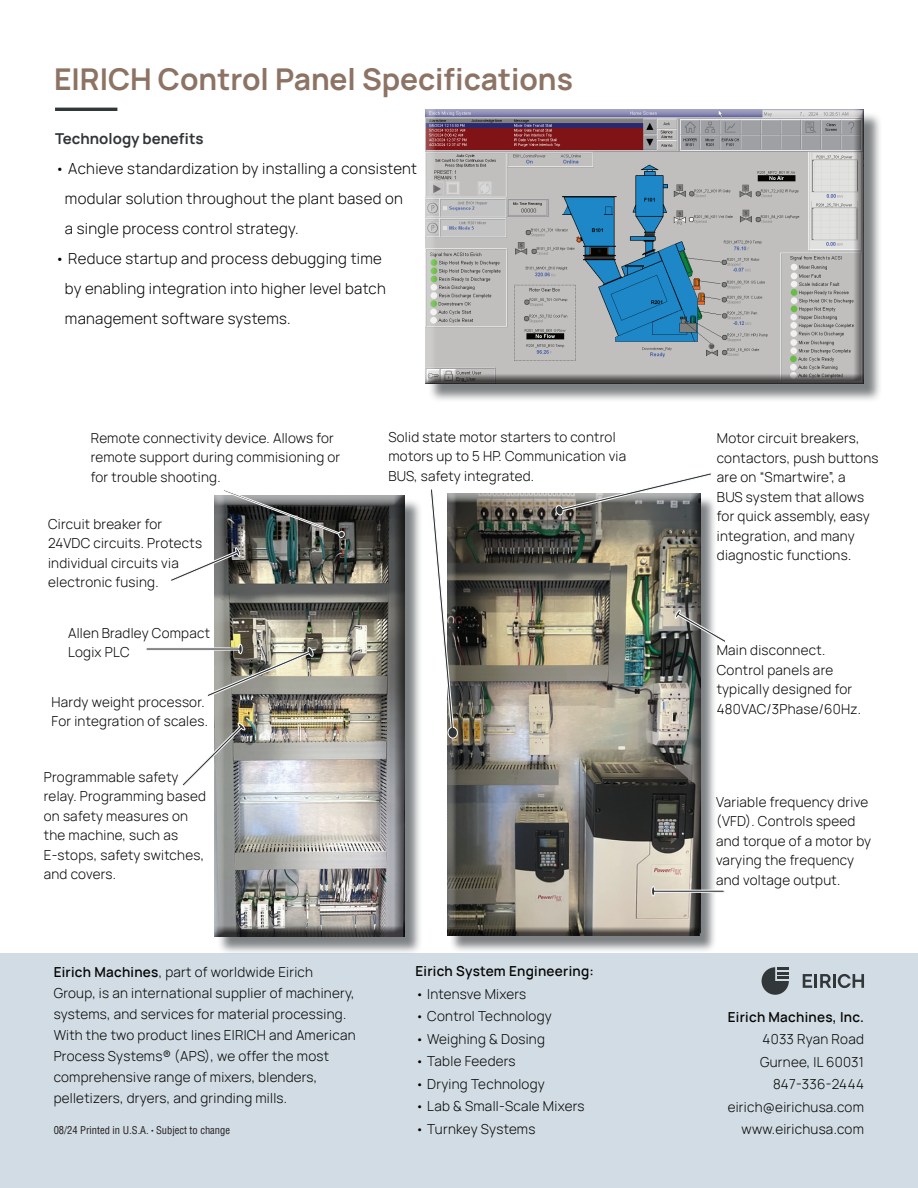
<style>
.page{position:relative;width:918px;height:1188px;background:#fff}
.page>*{position:absolute;margin:0;border:0;box-sizing:border-box;transform-origin:0 0}
.Ü1_-_Hauptüberschrift{font:700 30px "Manrope";color:#8d7364}
.t1{font:300 15px "Manrope";letter-spacing:.02em;color:#040503}
.Ü3_-_Unterüberschrift{font:700 15px "Manrope";color:#313538}
.t2{font:300 13.5px/19.5px "Manrope";letter-spacing:.02em;color:#040503}
.t3{font:600 13.5px "Manrope";letter-spacing:.02em;color:#040503}
.t4{font:condensed 10.5px "Helvetica LT Pro";color:#231f20}
.s1{font-weight:600}
.s2{font-size:6px}
</style>
<div class="page">
<div style="left:0;top:954px;width:918px;height:234px;background:#d2dce4"></div>
<hr style="left:55px;top:108px;width:62px;height:3px;background:#313639">
<div style="left:216px;top:498px;width:207px;height:457px;background:#313639;opacity:.62"></div>
<div style="left:208px;top:489px;width:207px;height:448px;background:#231f20;opacity:.75"></div>
<div style="left:428px;top:112px;width:454px;height:291px;background:#313639;opacity:.62"></div>
<div style="left:417px;top:103px;width:457px;height:292px;background:#231f20;opacity:.75"></div>
<svg style="left:171px;top:548px;width:70px;height:35px"></svg>
<div style="left:449px;top:496px;width:268px;height:457px;background:#313639;opacity:.62"></div>
<div style="left:439px;top:487px;width:271px;height:459px;background:#231f20;opacity:.75"></div>
<svg style="left:556px;top:473px;width:156px;height:42px"></svg>
<svg style="left:651px;top:886px;width:74px;height:11px"></svg>
<svg style="left:674px;top:609px;width:52px;height:35px"></svg>
<svg style="left:222px;top:489px;width:124px;height:50px;background:#636666"></svg>
<svg style="left:762px;top:967px;width:27px;height:28px"></svg>
<svg style="left:803px;top:974px;width:9px;height:14px"></svg>
<hr style="left:814px;top:974px;width:3px;height:14px;background:#323739">
<svg style="left:820px;top:974px;width:11px;height:14px"></svg>
<hr style="left:833px;top:974px;width:3px;height:14px;background:#323739">
<svg style="left:838px;top:974px;width:26px;height:14px"></svg>
<svg style="left:146px;top:644px;width:168px;height:54px"></svg>
<svg style="left:182px;top:723px;width:64px;height:64px"></svg>
<svg style="left:430px;top:488px;width:28px;height:251px"></svg>
<p class="Ü1_-_Hauptüberschrift" style="left:54px;top:58px;width:520px">EIRICH Control Panel Specifications</p>
<p class="Ü3_-_Unterüberschrift" style="left:55px;top:128px;width:150px">Technology benefits</p>
<p class="t1" style="left:55px;top:158px;width:363px">• Achieve standardization by installing a consistent</p>
<p class="t1" style="left:65px;top:188px;width:339px">modular solution throughout the plant based on</p>
<p class="t1" style="left:65px;top:218px;width:235px">a single process control strategy.</p>
<p class="t1" style="left:55px;top:248px;width:328px">• Reduce startup and process debugging time</p>
<p class="t1" style="left:65px;top:278px;width:322px">by enabling integration into higher level batch</p>
<p class="t1" style="left:65px;top:308px;width:227px">management software systems.</p>
<p class="t2" style="left:91px;top:427px;width:251px">Remote connectivity device. Allows for remote support during commisioning or for trouble shooting.</p>
<p class="t2" style="left:48px;top:514px;width:156px">Circuit breaker for<br>24VDC circuits. Protects individual circuits via electronic fusing.</p>
<p class="t2" style="left:68px;top:623px;width:143px">Allen Bradley Compact<br>Logix PLC</p>
<p class="t2" style="left:52px;top:691px;width:158px">Hardy weight processor.<br>For integration of scales.</p>
<p class="t2" style="left:44px;top:767px;width:164px">Programmable safety relay. Programming based on safety measures on the machine, such as<br>E-stops, safety switches, and covers.</p>
<p class="t2" style="left:54px;top:961px;width:303px;line-height:21px"><span class="s1">Eirich Machines</span>, part of worldwide Eirich Group, is an international supplier of machinery, systems, and services for material processing.<br>With the two product lines EIRICH and American Process Systems® (APS), we offer the most comprehensive range of mixers, blenders, pelletizers, dryers, and grinding mills.</p>
<p class="t4" style="left:54px;top:1124px;width:178px">08/24 Printed in U.S.A. <span class="s2">•</span> Subject to change</p>
<p class="t2" style="left:388px;top:427px;width:239px">Solid state motor starters to control motors up to 5 HP. Communication via<br>BUS, safety integrated.</p>
<p class="t2" style="left:717px;top:428px;width:163px">Motor circuit breakers, contactors, push buttons are on “Smartwire”, a<br>BUS system that allows for quick assembly, easy integration, and many diagnostic functions.</p>
<p class="t2" style="left:717px;top:640px;width:146px">Main disconnect.<br>Control panels are typically designed for<br>480VAC/3Phase/60Hz.</p>
<p class="t3" style="left:415px;top:961px;width:180px">Eirich System Engineering:</p>
<p class="t2" style="left:415px;top:984px;width:112px">• Intensve Mixers</p>
<p class="t2" style="left:415px;top:1006px;width:138px">• Control Technology</p>
<p class="t2" style="left:415px;top:1029px;width:131px">• Weighing &amp; Dosing</p>
<p class="t2" style="left:415px;top:1051px;width:102px">• Table Feeders</p>
<p class="t2" style="left:415px;top:1074px;width:131px">• Drying Technology</p>
<p class="t2" style="left:415px;top:1096px;width:171px">• Lab &amp; Small-Scale Mixers</p>
<p class="t2" style="left:415px;top:1119px;width:121px">• Turnkey Systems</p>
<p class="t2" style="left:716px;top:791px;width:157px">Variable frequency drive (VFD). Controls speed and torque of a motor by varying the frequency and voltage output.</p>
<p class="t3" style="left:728px;top:1006px;width:138px">Eirich Machines, Inc.</p>
<p class="t2" style="left:763px;top:1029px;width:103px">4033 Ryan Road</p>
<p class="t2" style="left:760px;top:1051px;width:105px">Gurnee, IL 60031</p>
<p class="t2" style="left:773px;top:1074px;width:92px">847-336-2444</p>
<p class="t2" style="left:728px;top:1096px;width:138px">eirich@eirichusa.com</p>
<p class="t2" style="left:742px;top:1119px;width:124px">www.eirichusa.com</p>
</div>
